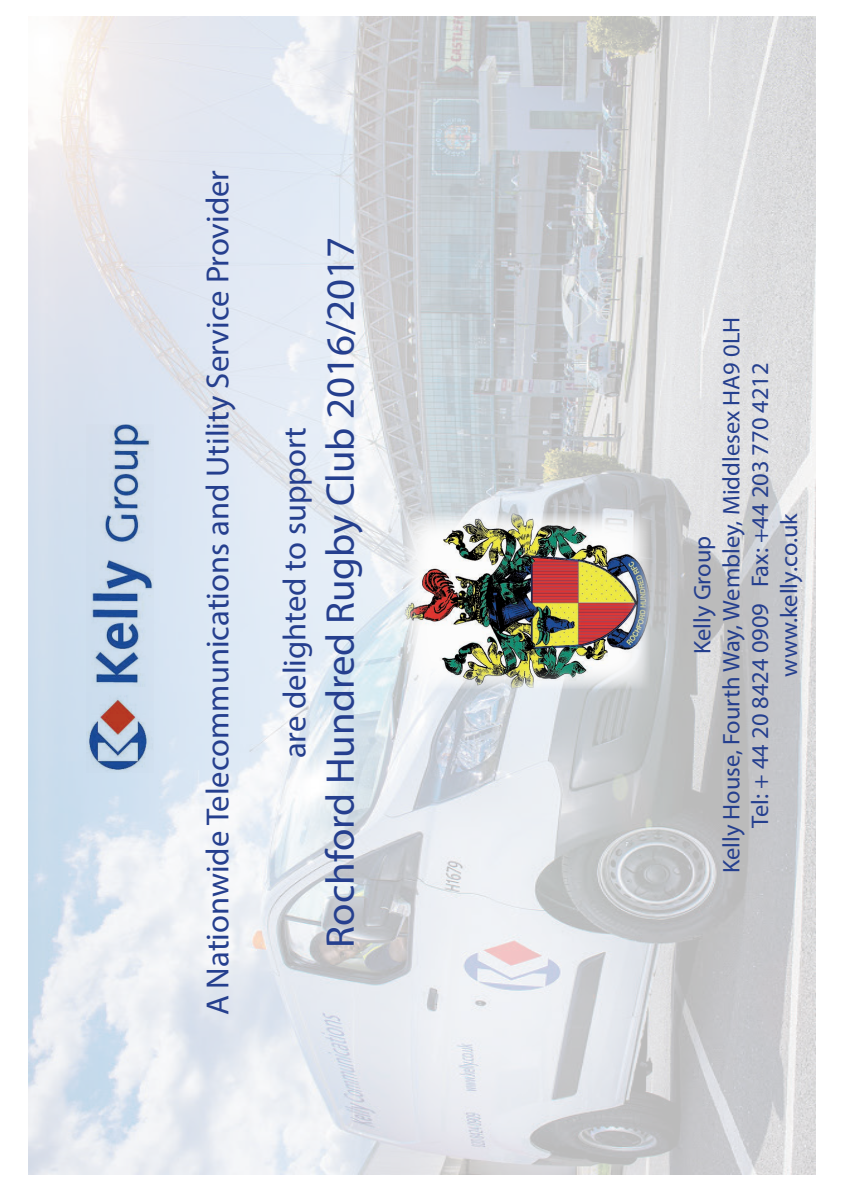
<style>
.page{position:relative;width:842px;height:1191px;background:#fff}
.page>*{position:absolute;margin:0;border:0;box-sizing:border-box;transform-origin:0 0}
.t1{font:40.2px "Myriad Pro";color:#253f8e}
.t2{font:32px "Myriad Pro";color:#253f8e}
.t3{font:24px/28.8px "Myriad Pro";color:#253f8e;text-align:center}
</style>
<div class="page">
<img style="left:29px;top:17px;width:786px;height:1157px">
<img style="left:404px;top:513px;width:246px;height:175px">
<img style="left:87px;top:425px;width:66px;height:347px">
<h2 class="t2" style="left:198px;top:1015px;width:847px;rotate:-90deg">A Nationwide Telecommunications and Utility Service Provider</h2>
<h2 class="t2" style="left:275px;top:758px;width:333px;rotate:-90deg">are delighted to support</h2>
<h1 class="t1" style="left:315px;top:948px;width:712px;rotate:-90deg">Rochford Hundred Rugby Club 2016/2017</h1>
<p class="t3" style="left:688px;top:873px;width:558px;rotate:-90deg">Kelly Group<br>Kelly House, Fourth Way, Wembley, Middlesex HA9 0LH<br>Tel: + 44 20 8424 0909 Fax: +44 203 770 4212 www.kelly.co.uk</p>
</div>
